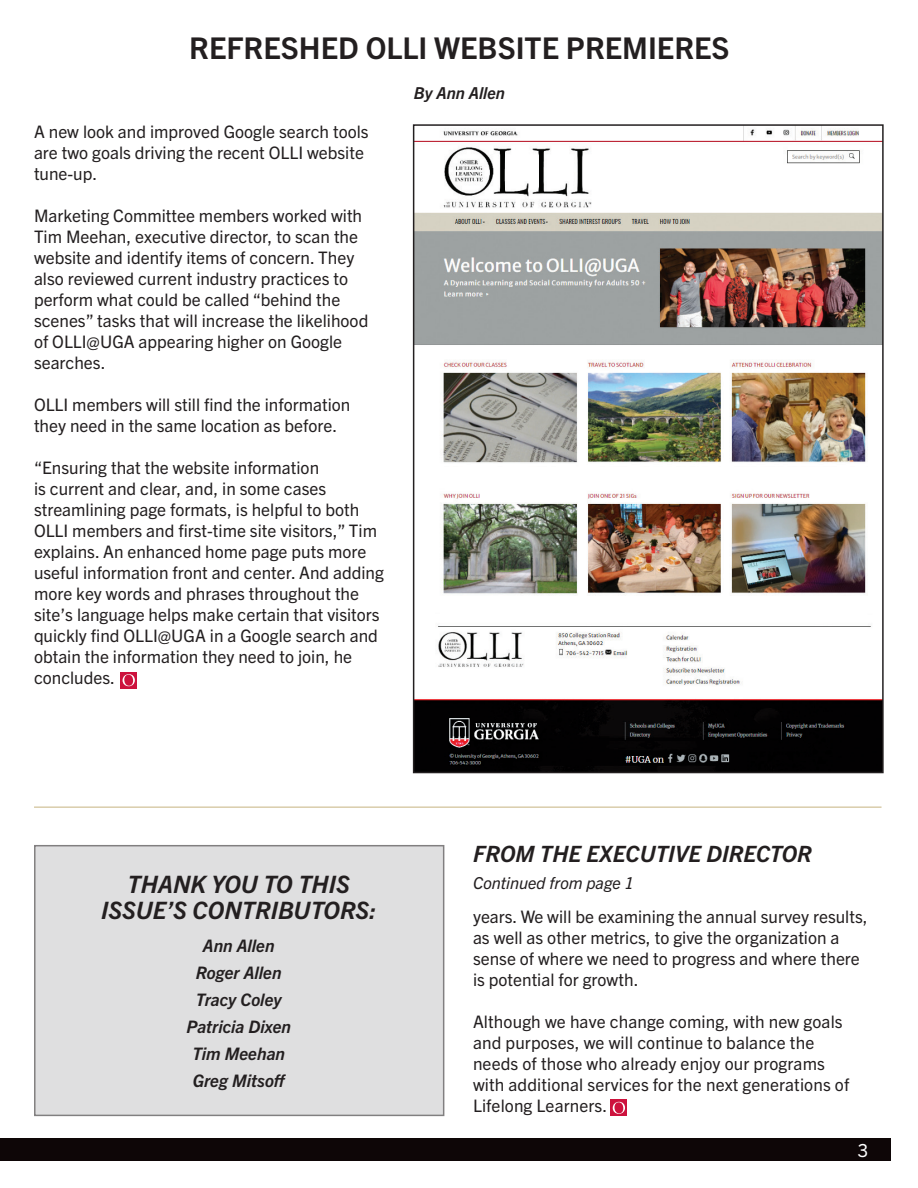
<style>
.page{position:relative;width:918px;height:1188px;background:#fff}
.page>*{position:absolute;margin:0;border:0;box-sizing:border-box;transform-origin:0 0}
.t1{font:700 30px "Trade Gothic Next LT Pro";color:#231f20}
.t2{font:italic 700 24px "Trade Gothic Next LT Pro";color:#231f20}
.t3{font:italic 700 22.5px "Trade Gothic Next LT Pro";color:#231f20}
.t4{font:18px "Trade Gothic Next LT Pro";color:#fff}
.t5{font:17.25px/21px "Trade Gothic Next LT Pro";color:#231f20}
.t6{font:italic 700 17.25px "Trade Gothic Next LT Pro";color:#231f20}
.t7{font:italic 16.5px "Trade Gothic Next LT Pro";color:#231f20}
.t8{font:italic 700 16.5px "Trade Gothic Next LT Pro";color:#231f20}
</style>
<div class="page">
<svg style="left:611px;top:1100px;width:16px;height:16px"></svg>
<svg style="left:613px;top:1102px;width:12px;height:12px"></svg>
<div style="left:120px;top:672px;width:17px;height:16px;background:#cd123d"></div>
<svg style="left:123px;top:674px;width:12px;height:12px"></svg>
<div style="left:35px;top:846px;width:409px;height:269px;background:#dfdfe0"></div>
<img style="left:416px;top:127px;width:465px;height:643px">
<div style="left:413px;top:124px;width:471px;height:649px;border:2px solid #231f20"></div>
<hr style="left:34px;top:806px;width:848px;height:2px;background:#d9cdab">
<div style="left:0;top:1139px;width:891px;height:22px;background:#0e0607"></div>
<p class="t1" style="left:189px;top:27px;width:542px">REFRESHED OLLI WEBSITE PREMIERES</p>
<p class="t8" style="left:414px;top:81px;width:93px">By Ann Allen</p>
<p class="t5" style="left:34px;top:120px;width:336px">A new look and improved Google search tools are two goals driving the recent OLLI website tune-up.</p>
<p class="t5" style="left:34px;top:204px;width:336px">Marketing Committee members worked with Tim Meehan, executive director, to scan the website and identify items of concern. They also reviewed current industry practices to perform what could be called “behind the scenes” tasks that will increase the likelihood of OLLI@UGA appearing higher on Google searches.</p>
<p class="t5" style="left:34px;top:393px;width:318px">OLLI members will still find the information they need in the same location as before.</p>
<p class="t5" style="left:34px;top:456px;width:351px">“Ensuring that the website information<br>is current and clear, and, in some cases streamlining page formats, is helpful to both OLLI members and first-time site visitors,” Tim explains. An enhanced home page puts more useful information front and center. And adding more key words and phrases throughout the site’s language helps make certain that visitors quickly find OLLI@UGA in a Google search and obtain the information they need to join, he concludes.</p>
<p class="t2" style="left:128px;top:868px;width:224px">THANK YOU TO THIS</p>
<p class="t2" style="left:101px;top:893px;width:276px">ISSUE’S CONTRIBUTORS:</p>
<p class="t6" style="left:203px;top:933px;width:73px">Ann Allen</p>
<p class="t6" style="left:196px;top:960px;width:87px">Roger Allen</p>
<p class="t6" style="left:196px;top:987px;width:87px">Tracy Coley</p>
<p class="t6" style="left:187px;top:1014px;width:106px">Patricia Dixen</p>
<p class="t6" style="left:192px;top:1041px;width:94px">Tim Meehan</p>
<p class="t6" style="left:193px;top:1068px;width:95px">Greg Mitsoff</p>
<p class="t3" style="left:473px;top:838px;width:340px">FROM THE EXECUTIVE DIRECTOR</p>
<p class="t7" style="left:473px;top:872px;width:163px">Continued from page 1</p>
<p class="t5" style="left:473px;top:905px;width:396px">years. We will be examining the annual survey results, as well as other metrics, to give the organization a sense of where we need to progress and where there is potential for growth.</p>
<p class="t5" style="left:473px;top:1010px;width:378px">Although we have change coming, with new goals and purposes, we will continue to balance the needs of those who already enjoy our programs with additional services for the next generations of Lifelong Learners.</p>
<p class="t4" style="left:858px;top:1138px;width:12px">3</p>
</div>
